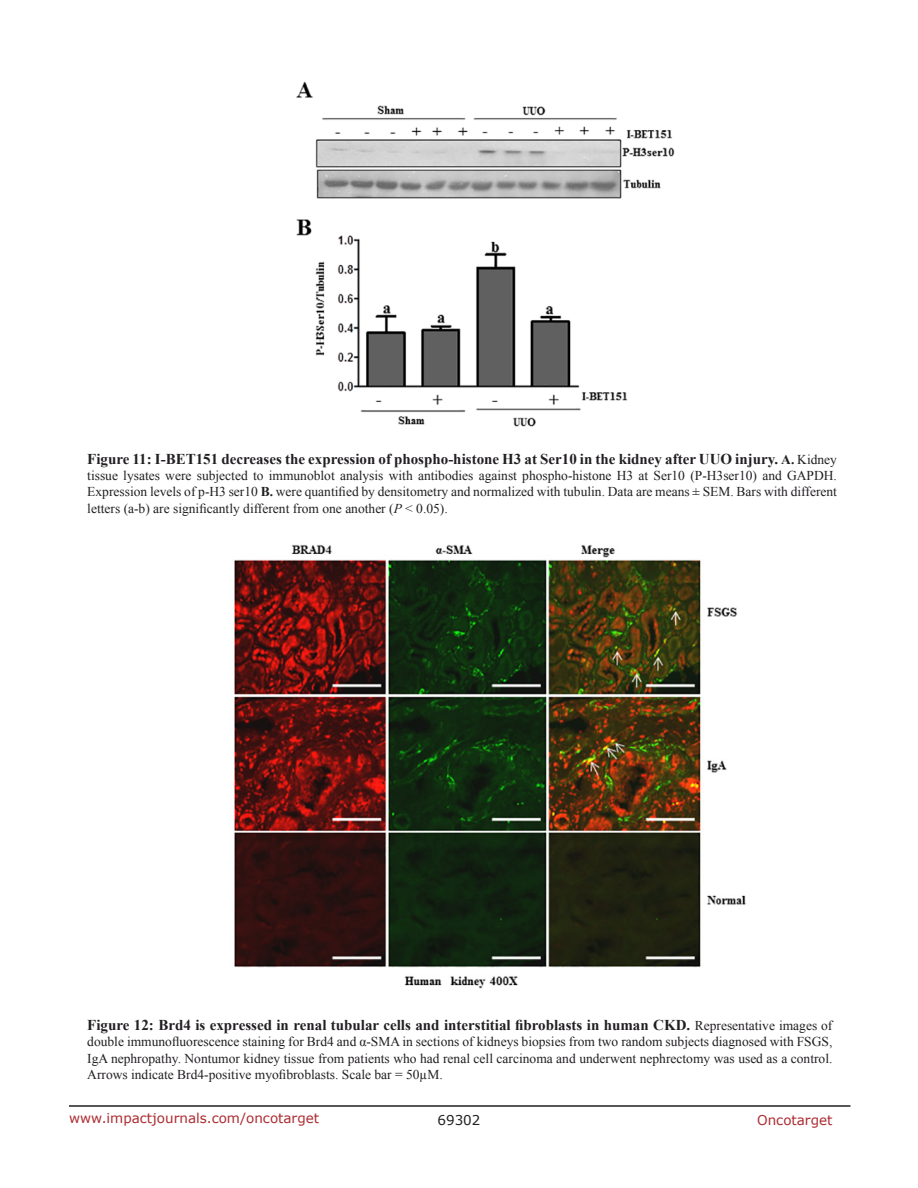
<style>
.page{position:relative;width:918px;height:1188px;background:#fff}
.page>*{position:absolute;margin:0;border:0;box-sizing:border-box;transform-origin:0 0}
.FigureText{font:700 15px "Times New Roman";color:#221f22}
.FigureText-2{font:13.5px/16.2px "Times New Roman";color:#221f22;text-align:justify}
.t1{font:13.5px "Verdana";color:#ac2b31}
.t2{font:13.5px "Verdana";color:#221f22}
.s1{font-size:13.5px}
.s2{font-weight:400;font-size:13.5px}
.s3{font-weight:700}
.s4{font-style:italic}
</style>
<div class="page">
<hr style="left:69px;top:1105px;width:781px;height:2px;background:#231f20">
<img style="left:234px;top:544px;width:512px;height:445px">
<img style="left:296px;top:81px;width:379px;height:346px">
<p class="FigureText" style="left:87px;top:449px;width:751px">Figure 11: I-BET151 decreases the expression of phospho-histone H3 at Ser10 in the kidney after UUO injury. <span class="s1">A.</span> <span class="s2">Kidney</span></p>
<p class="FigureText-2" style="left:87px;top:467px;width:751px">tissue lysates were subjected to immunoblot analysis with antibodies against phospho-histone H3 at Ser10 (P-H3ser10) and GAPDH.<br>Expression levels of p-H3 ser10 <span class="s3">B.</span> were quantified by densitometry and normalized with tubulin. Data are means ± SEM. Bars with different letters (a-b) are significantly different from one another (<span class="s4">P</span> &lt; 0.05).</p>
<p class="FigureText" style="left:87px;top:1015px;width:747px">Figure 12: Brd4 is expressed in renal tubular cells and interstitial fibroblasts in human CKD. <span class="s2">Representative images of</span></p>
<p class="FigureText-2" style="left:87px;top:1034px;width:747px">double immunofluorescence staining for Brd4 and α-SMA in sections of kidneys biopsies from two random subjects diagnosed with FSGS, IgA nephropathy. Nontumor kidney tissue from patients who had renal cell carcinoma and underwent nephrectomy was used as a control.<br>Arrows indicate Brd4-positive myofibroblasts. Scale bar = 50µM.</p>
<p class="t1" style="left:69px;top:1109px;width:252px">www.impactjournals.com/oncotarget</p>
<p class="t2" style="left:438px;top:1111px;width:44px">69302</p>
<p class="t1" style="left:757px;top:1111px;width:77px">Oncotarget</p>
</div>
